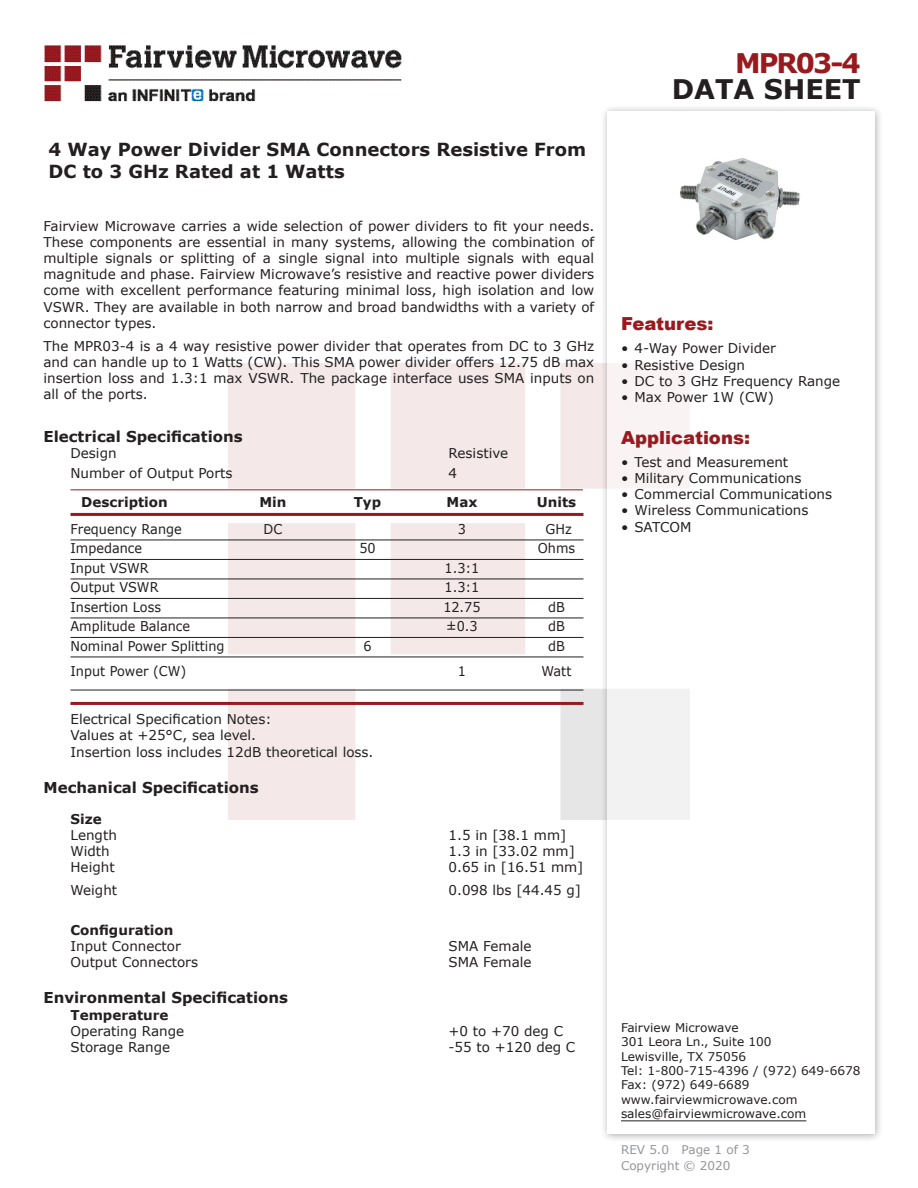
<style>
.page{position:relative;width:918px;height:1188px;background:#fff}
.page>*{position:absolute;margin:0;border:0;box-sizing:border-box;transform-origin:0 0}
.t1{font:700 27px "Verdana";color:#231f20}
.FM{font:700 27px "Verdana";letter-spacing:-.07em;color:#981a1e}
.Web_Description_Para{font:700 18px/21.6px "Verdana";color:#231f20}
.Applications_Header{font:900 18px "Arial";color:#981a1e}
.Head1{font:700 15px "Verdana";color:#231f20}
.MarketingDescription{font:13.5px/16.2px "Verdana";color:#231f20;text-align:justify}
.Specs_Para{font:13.5px "Verdana";color:#231f20}
.Table-Body{font:13.5px "Verdana";color:#231f20;scale:.95 1}
.Table-Header{font:700 13.5px "Verdana";color:#231f20}
.Head2{font:700 13.5px "Verdana";color:#231f20}
.Head2_after_Head1{font:700 13.5px "Verdana";color:#231f20}
.FM_Info{font:12px "Verdana";color:#231f20}
.REV_Info{font:12px "Verdana";color:#939598}
</style>
<div class="page">
<img style="left:44px;top:45px;width:358px;height:57px">
<div style="left:600px;top:104px;width:284px;height:1039px;background:#231f20;opacity:.75"></div>
<div style="left:608px;top:111px;width:267px;height:1023px;background:#fff"></div>
<hr style="left:70px;top:489px;width:513px;height:1px;background:#981a1e">
<hr style="left:70px;top:513px;width:514px;height:3px;background:#981a1e">
<hr style="left:70px;top:540px;width:514px;height:1px;background:#231f20">
<hr style="left:70px;top:559px;width:514px;height:1px;background:#231f20">
<hr style="left:70px;top:579px;width:514px;height:1px;background:#231f20">
<hr style="left:70px;top:598px;width:514px;height:1px;background:#231f20">
<hr style="left:70px;top:618px;width:514px;height:1px;background:#231f20">
<hr style="left:70px;top:637px;width:514px;height:1px;background:#231f20">
<hr style="left:70px;top:657px;width:514px;height:1px;background:#231f20">
<hr style="left:70px;top:690px;width:514px;height:1px;background:#231f20">
<hr style="left:70px;top:702px;width:514px;height:3px;background:#981a1e">
<hr style="left:621px;top:1120px;width:185px;height:1px;background:#231f20">
<img style="left:680px;top:158px;width:120px;height:82px">
<p class="Web_Description_Para" style="left:49px;top:139px;width:539px">4 Way Power Divider SMA Connectors Resistive From<br>DC to 3 GHz Rated at 1 Watts</p>
<p class="MarketingDescription" style="left:44px;top:217px;width:552px">Fairview Microwave carries a wide selection of power dividers to fit your needs.<br>These components are essential in many systems, allowing the combination of multiple signals or splitting of a single signal into multiple signals with equal magnitude and phase. Fairview Microwave’s resistive and reactive power dividers come with excellent performance featuring minimal loss, high isolation and low VSWR. They are available in both narrow and broad bandwidths with a variety of connector types.</p>
<p class="MarketingDescription" style="left:44px;top:338px;width:552px">The MPR03-4 is a 4 way resistive power divider that operates from DC to 3 GHz and can handle up to 1 Watts (CW). This SMA power divider offers 12.75 dB max insertion loss and 1.3:1 max VSWR. The package interface uses SMA inputs on all of the ports.</p>
<p class="Head1" style="left:44px;top:426px;width:201px">Electrical Specifications</p>
<p class="Specs_Para" style="left:70px;top:444px;width:48px">Design</p>
<p class="Specs_Para" style="left:448px;top:444px;width:61px">Resistive</p>
<p class="Specs_Para" style="left:70px;top:464px;width:164px">Number of Output Ports</p>
<p class="Specs_Para" style="left:448px;top:464px;width:10px">4</p>
<p class="Table-Header" style="left:81px;top:492px;width:88px">Description</p>
<p class="Table-Header" style="left:259px;top:492px;width:29px">Min</p>
<p class="Table-Header" style="left:354px;top:492px;width:29px">Typ</p>
<p class="Table-Header" style="left:447px;top:492px;width:32px">Max</p>
<p class="Table-Header" style="left:537px;top:492px;width:41px">Units</p>
<p class="Table-Body" style="left:70px;top:520px;width:119px">Frequency Range</p>
<p class="Table-Body" style="left:264px;top:520px;width:21px">DC</p>
<p class="Table-Body" style="left:458px;top:520px;width:10px">3</p>
<p class="Table-Body" style="left:546px;top:520px;width:29px">GHz</p>
<p class="Table-Body" style="left:70px;top:539px;width:77px">Impedance</p>
<p class="Table-Body" style="left:359px;top:539px;width:19px">50</p>
<p class="Table-Body" style="left:538px;top:539px;width:41px">Ohms</p>
<p class="Table-Body" style="left:70px;top:559px;width:84px">Input VSWR</p>
<p class="Table-Body" style="left:445px;top:559px;width:38px">1.3:1</p>
<p class="Table-Body" style="left:70px;top:578px;width:94px">Output VSWR</p>
<p class="Table-Body" style="left:445px;top:578px;width:38px">1.3:1</p>
<p class="Table-Body" style="left:70px;top:598px;width:97px">Insertion Loss</p>
<p class="Table-Body" style="left:443px;top:598px;width:41px">12.75</p>
<p class="Table-Body" style="left:548px;top:598px;width:19px">dB</p>
<p class="Table-Body" style="left:70px;top:617px;width:128px">Amplitude Balance</p>
<p class="Table-Body" style="left:446px;top:617px;width:35px">±0.3</p>
<p class="Table-Body" style="left:548px;top:617px;width:19px">dB</p>
<p class="Table-Body" style="left:70px;top:637px;width:164px">Nominal Power Splitting</p>
<p class="Table-Body" style="left:363px;top:637px;width:10px">6</p>
<p class="Table-Body" style="left:548px;top:637px;width:19px">dB</p>
<p class="Table-Body" style="left:70px;top:662px;width:123px">Input Power (CW)</p>
<p class="Table-Body" style="left:458px;top:662px;width:10px">1</p>
<p class="Table-Body" style="left:542px;top:662px;width:33px">Watt</p>
<p class="Specs_Para" style="left:70px;top:710px;width:203px">Electrical Specification Notes:</p>
<p class="Specs_Para" style="left:70px;top:726px;width:187px">Values at +25°C, sea level.</p>
<p class="Specs_Para" style="left:70px;top:742px;width:305px">Insertion loss includes 12dB theoretical loss.</p>
<p class="Head1" style="left:44px;top:776px;width:217px">Mechanical Specifications</p>
<p class="Head2" style="left:70px;top:809px;width:33px">Size</p>
<p class="Specs_Para" style="left:70px;top:826px;width:48px">Length</p>
<p class="Specs_Para" style="left:448px;top:826px;width:119px">1.5 in [38.1 mm]</p>
<p class="Specs_Para" style="left:70px;top:842px;width:41px">Width</p>
<p class="Specs_Para" style="left:448px;top:842px;width:128px">1.3 in [33.02 mm]</p>
<p class="Specs_Para" style="left:70px;top:858px;width:46px">Height</p>
<p class="Specs_Para" style="left:448px;top:858px;width:136px">0.65 in [16.51 mm]</p>
<p class="Specs_Para" style="left:70px;top:881px;width:48px">Weight</p>
<p class="Specs_Para" style="left:448px;top:881px;width:134px">0.098 lbs [44.45 g]</p>
<p class="Head2" style="left:70px;top:921px;width:104px">Configuration</p>
<p class="Specs_Para" style="left:70px;top:937px;width:112px">Input Connector</p>
<p class="Specs_Para" style="left:448px;top:937px;width:85px">SMA Female</p>
<p class="Specs_Para" style="left:70px;top:953px;width:129px">Output Connectors</p>
<p class="Specs_Para" style="left:448px;top:953px;width:85px">SMA Female</p>
<p class="Head1" style="left:44px;top:987px;width:246px">Environmental Specifications</p>
<p class="Head2_after_Head1" style="left:70px;top:1005px;width:100px">Temperature</p>
<p class="Specs_Para" style="left:70px;top:1022px;width:115px">Operating Range</p>
<p class="Specs_Para" style="left:448px;top:1022px;width:116px">+0 to +70 deg C</p>
<p class="Specs_Para" style="left:70px;top:1038px;width:101px">Storage Range</p>
<p class="Specs_Para" style="left:448px;top:1038px;width:128px">-55 to +120 deg C</p>
<p class="FM" style="left:735px;top:44px;width:127px">MPR03-4</p>
<p class="t1" style="left:672px;top:70px;width:191px">DATA SHEET</p>
<p class="Applications_Header" style="left:621px;top:311px;width:94px">Features:</p>
<p class="MarketingDescription" style="left:621px;top:340px;width:156px">• 4-Way Power Divider</p>
<p class="MarketingDescription" style="left:621px;top:356px;width:126px">• Resistive Design</p>
<p class="MarketingDescription" style="left:621px;top:373px;width:221px">• DC to 3 GHz Frequency Range</p>
<p class="MarketingDescription" style="left:621px;top:389px;width:155px">• Max Power 1W (CW)</p>
<p class="Applications_Header" style="left:621px;top:424px;width:131px">Applications:</p>
<p class="MarketingDescription" style="left:621px;top:454px;width:169px">• Test and Measurement</p>
<p class="MarketingDescription" style="left:621px;top:470px;width:182px">• Military Communications</p>
<p class="MarketingDescription" style="left:621px;top:486px;width:213px">• Commercial Communications</p>
<p class="MarketingDescription" style="left:621px;top:502px;width:189px">• Wireless Communications</p>
<p class="MarketingDescription" style="left:621px;top:518px;width:72px">• SATCOM</p>
<p class="FM_Info" style="left:621px;top:1019px;width:119px">Fairview Microwave</p>
<p class="FM_Info" style="left:621px;top:1034px;width:152px">301 Leora Ln., Suite 100</p>
<p class="FM_Info" style="left:621px;top:1048px;width:127px">Lewisville, TX 75056</p>
<p class="FM_Info" style="left:621px;top:1062px;width:241px">Tel: 1-800-715-4396 / (972) 649-6678</p>
<p class="FM_Info" style="left:621px;top:1077px;width:130px">Fax: (972) 649-6689</p>
<p class="FM_Info" style="left:621px;top:1091px;width:178px">www.fairviewmicrowave.com</p>
<p class="FM_Info" style="left:621px;top:1106px;width:187px">sales@fairviewmicrowave.com</p>
<p class="REV_Info" style="left:621px;top:1141px;width:130px">REV 5.0 Page 1 of 3</p>
<p class="REV_Info" style="left:621px;top:1157px;width:111px">Copyright © 2020</p>
</div>
